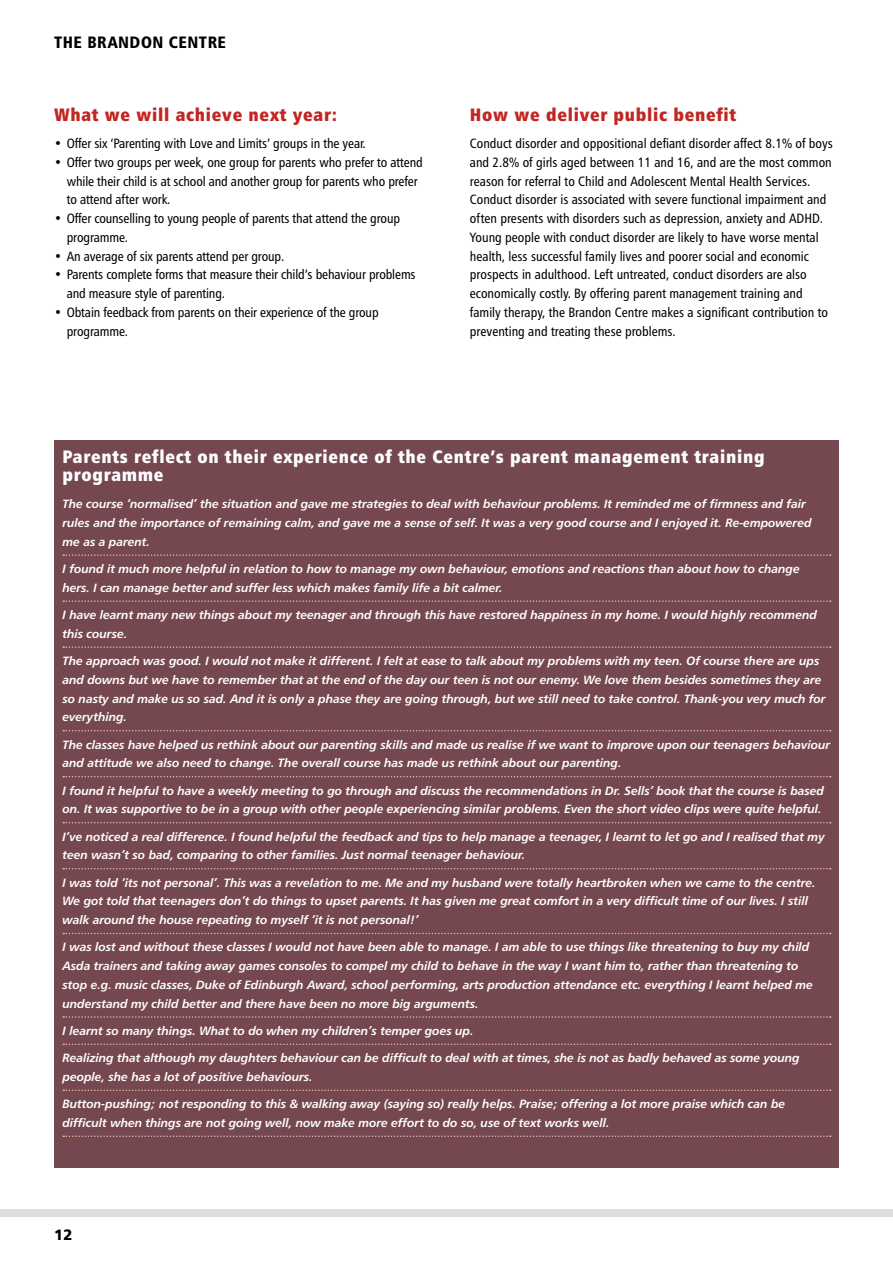
<style>
.page{position:relative;width:893px;height:1263px;background:#fff}
.page>*{position:absolute;margin:0;border:0;box-sizing:border-box;transform-origin:0 0}
.t1{font:18px/18px "Humanist 777 BT Extra Black Cond B";letter-spacing:.04em;color:#fff}
.t2{font:18px "Humanist 777 BT Extra Black Cond B";letter-spacing:.04em;color:#c12622}
.t3{font:16.5px "Humanist 777 BT Black Condensed B";letter-spacing:.03em;color:#000}
.t4{font:15px "Humanist 777 BT Black B";color:#000}
.t5{font:13.5px/18.8px "Humanist 777 BT Roman Condensed B";color:#000}
.t6{font:12px/18.8px "Humanist 777 BT Bold Italic B";letter-spacing:-.01em;color:#fff}
</style>
<div class="page">
<div style="left:0;top:1209px;width:893px;height:7px;background:#dcddde"></div>
<div style="left:54px;top:440px;width:785px;height:727px;background:#754850"></div>
<svg style="left:63px;top:554px;width:768px;height:2px"></svg>
<svg style="left:63px;top:600px;width:768px;height:2px"></svg>
<svg style="left:63px;top:646px;width:768px;height:2px"></svg>
<svg style="left:63px;top:730px;width:768px;height:1px"></svg>
<svg style="left:63px;top:776px;width:768px;height:1px"></svg>
<svg style="left:63px;top:822px;width:768px;height:1px"></svg>
<svg style="left:63px;top:868px;width:768px;height:1px"></svg>
<svg style="left:63px;top:933px;width:768px;height:1px"></svg>
<svg style="left:63px;top:1016px;width:768px;height:2px"></svg>
<svg style="left:63px;top:1043px;width:768px;height:2px"></svg>
<svg style="left:63px;top:1089px;width:768px;height:2px"></svg>
<svg style="left:63px;top:1135px;width:768px;height:2px"></svg>
<h2 class="t3" style="left:54px;top:32px;width:174px">THE BRANDON CENTRE</h2>
<h1 class="t2" style="left:54px;top:103px;width:285px">What we will achieve next year:</h1>
<p class="t5" style="left:54px;top:134px;width:313px">• Offer six ‘Parenting with Love and Limits’ groups in the year.</p>
<p class="t5" style="left:67px;top:152px;width:358px;text-indent:-13px">• Offer two groups per week, one group for parents who prefer to attend while their child is at school and another group for parents who prefer to attend after work.</p>
<p class="t5" style="left:67px;top:209px;width:335px;text-indent:-13px">• Offer counselling to young people of parents that attend the group programme.</p>
<p class="t5" style="left:54px;top:246px;width:232px">• An average of six parents attend per group.</p>
<p class="t5" style="left:67px;top:265px;width:350px;text-indent:-13px">• Parents complete forms that measure their child’s behaviour problems and measure style of parenting.</p>
<p class="t5" style="left:67px;top:303px;width:313px;text-indent:-13px">• Obtain feedback from parents on their experience of the group programme.</p>
<h1 class="t2" style="left:470px;top:103px;width:268px">How we deliver public benefit</h1>
<p class="t5" style="left:470px;top:134px;width:364px">Conduct disorder and oppositional defiant disorder affect 8.1% of boys and 2.8% of girls aged between 11 and 16, and are the most common reason for referral to Child and Adolescent Mental Health Services.<br>Conduct disorder is associated with severe functional impairment and often presents with disorders such as depression, anxiety and ADHD.<br>Young people with conduct disorder are likely to have worse mental health, less successful family lives and poorer social and economic prospects in adulthood. Left untreated, conduct disorders are also economically costly. By offering parent management training and family therapy, the Brandon Centre makes a significant contribution to preventing and treating these problems.</p>
<h1 class="t1" style="left:63px;top:447px;width:704px">Parents reflect on their experience of the Centre’s parent management training programme</h1>
<p class="t6" style="left:63px;top:494px;width:751px">The course ‘normalised’ the situation and gave me strategies to deal with behaviour problems. It reminded me of firmness and fair rules and the importance of remaining calm, and gave me a sense of self. It was a very good course and I enjoyed it. Re-empowered me as a parent.</p>
<p class="t6" style="left:63px;top:559px;width:739px">I found it much more helpful in relation to how to manage my own behaviour, emotions and reactions than about how to change hers. I can manage better and suffer less which makes family life a bit calmer.</p>
<p class="t6" style="left:63px;top:605px;width:756px">I have learnt many new things about my teenager and through this have restored happiness in my home. I would highly recommend this course.</p>
<p class="t6" style="left:63px;top:651px;width:765px">The approach was good. I would not make it different. I felt at ease to talk about my problems with my teen. Of course there are ups and downs but we have to remember that at the end of the day our teen is not our enemy. We love them besides sometimes they are so nasty and make us so sad. And it is only a phase they are going through, but we still need to take control. Thank-you very much for everything.</p>
<p class="t6" style="left:63px;top:735px;width:769px">The classes have helped us rethink about our parenting skills and made us realise if we want to improve upon our teenagers behaviour and attitude we also need to change. The overall course has made us rethink about our parenting.</p>
<p class="t6" style="left:63px;top:781px;width:763px">I found it helpful to have a weekly meeting to go through and discuss the recommendations in Dr. Sells’ book that the course is based on. It was supportive to be in a group with other people experiencing similar problems. Even the short video clips were quite helpful.</p>
<p class="t6" style="left:63px;top:827px;width:764px">I’ve noticed a real difference. I found helpful the feedback and tips to help manage a teenager, I learnt to let go and I realised that my teen wasn’t so bad, comparing to other families. Just normal teenager behaviour.</p>
<p class="t6" style="left:63px;top:873px;width:755px">I was told ‘its not personal’. This was a revelation to me. Me and my husband were totally heartbroken when we came to the centre.<br>We got told that teenagers don’t do things to upset parents. It has given me great comfort in a very difficult time of our lives. I still walk around the house repeating to myself ‘it is not personal!’</p>
<p class="t6" style="left:63px;top:937px;width:752px">I was lost and without these classes I would not have been able to manage. I am able to use things like threatening to buy my child Asda trainers and taking away games consoles to compel my child to behave in the way I want him to, rather than threatening to stop e.g. music classes, Duke of Edinburgh Award, school performing, arts production attendance etc. everything I learnt helped me understand my child better and there have been no more big arguments.</p>
<p class="t6" style="left:63px;top:1021px;width:413px">I learnt so many things. What to do when my children’s temper goes up.</p>
<p class="t6" style="left:63px;top:1048px;width:739px">Realizing that although my daughters behaviour can be difficult to deal with at times, she is not as badly behaved as some young people, she has a lot of positive behaviours.</p>
<p class="t6" style="left:63px;top:1094px;width:724px">Button-pushing; not responding to this &amp; walking away (saying so) really helps. Praise; offering a lot more praise which can be difficult when things are not going well, now make more effort to do so, use of text works well.</p>
<p class="t4" style="left:54px;top:1225px;width:20px">12</p>
</div>
